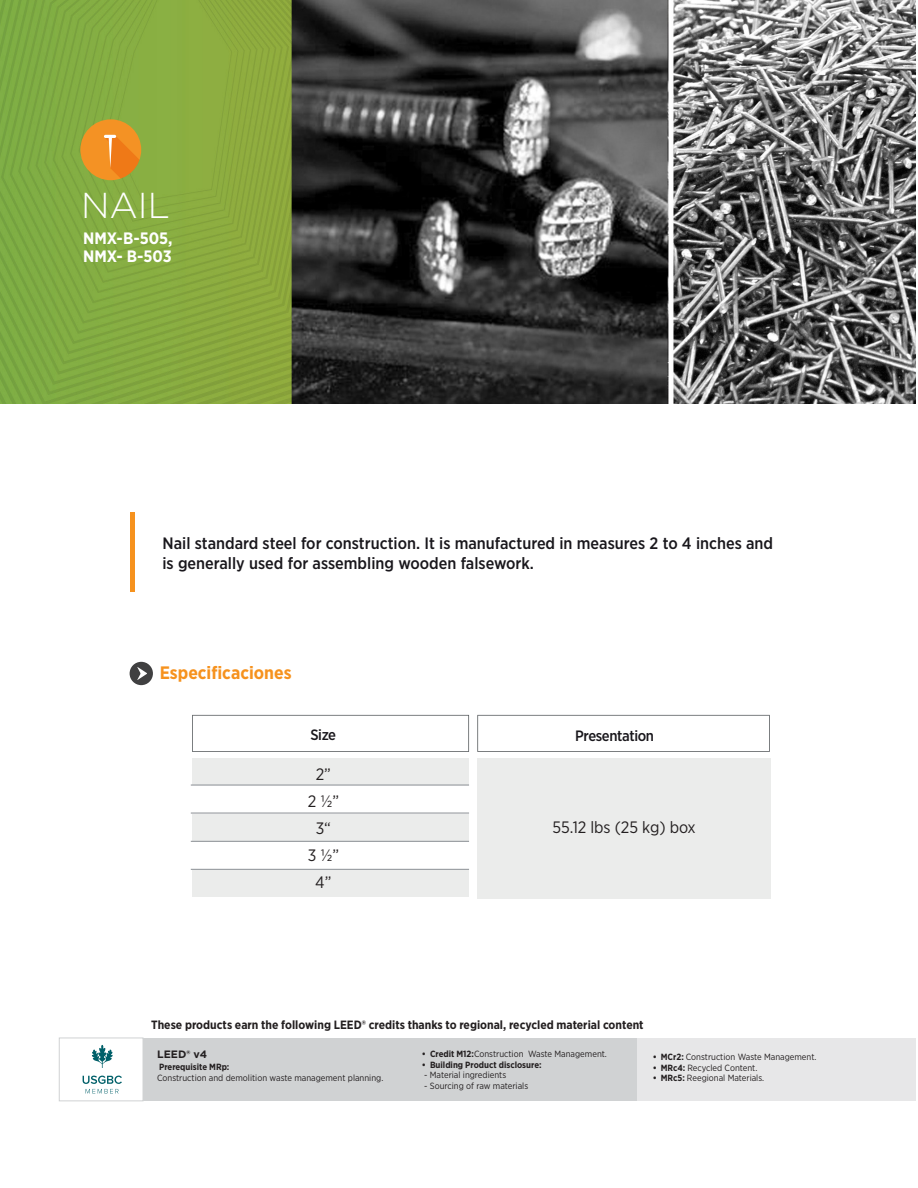
<style>
.page{position:relative;width:918px;height:1188px;background:#fff}
.page>*{position:absolute;margin:0;border:0;box-sizing:border-box;transform-origin:0 0}
.t1{font:300 36px "Gotham";color:#fff}
.t2{font:700 18px "Gotham Narrow";color:#f6921e}
.t3{font:500 16.5px/19.5px "Gotham Narrow";color:#19171c}
.t4{font:16.5px/27px "Gotham Narrow";letter-spacing:-.005em;color:#231f20;text-align:center}
.t5{font:700 16.5px/18px "Gotham Narrow";color:#fff}
.t6{font:500 15px "Gotham Narrow";letter-spacing:-.025em;color:#19171c}
.t7{font:700 12px "Gotham Narrow";color:#231f20}
.t8{font:700 10.65px "Gotham";color:#231f20}
.t9{font:9px "Gotham Narrow";color:#231f20}
.t10{font:700 9px "Gotham Narrow";color:#231f20}
.s1{font-weight:700}
</style>
<div class="page">
<img style="left:0;top:0;width:916px;height:403px">
<div style="left:143px;top:1038px;width:494px;height:63px;background:#d0d2d3"></div>
<div style="left:637px;top:1038px;width:279px;height:63px;background:#e7e7e8"></div>
<svg style="left:91px;top:1045px;width:22px;height:23px"></svg>
<svg style="left:83px;top:1076px;width:39px;height:18px"></svg>
<div style="left:59px;top:1038px;width:84px;height:63px;border:1px solid #d0d2d3"></div>
<div style="left:192px;top:758px;width:277px;height:27px;background:#ebeceb"></div>
<div style="left:192px;top:814px;width:277px;height:27px;background:#ebeceb"></div>
<div style="left:192px;top:870px;width:277px;height:27px;background:#ebeceb"></div>
<div style="left:477px;top:758px;width:294px;height:141px;background:#ebeceb"></div>
<svg style="left:192px;top:715px;width:277px;height:37px"></svg>
<svg style="left:477px;top:715px;width:293px;height:37px"></svg>
<hr style="left:191px;top:785px;width:278px;height:1px;background:#888d92">
<hr style="left:191px;top:813px;width:278px;height:1px;background:#888d92">
<hr style="left:191px;top:841px;width:278px;height:1px;background:#888d92">
<hr style="left:191px;top:869px;width:278px;height:1px;background:#888d92">
<div style="left:130px;top:662px;width:23px;height:23px;background:#404041;border-radius:50%"></div>
<svg style="left:137px;top:667px;width:10px;height:13px"></svg>
<div style="left:130px;top:512px;width:5px;height:80px;background:#f6921e"></div>
<div style="left:80px;top:119px;width:61px;height:61px;background:#f49224;border-radius:50%"></div>
<svg style="left:104px;top:135px;width:37px;height:45px"></svg>
<h1 class="t1" style="left:81px;top:182px;width:91px">NAIL</h1>
<h3 class="t5" style="left:83px;top:229px;width:91px">NMX-B-505,<br>NMX- B-503</h3>
<h3 class="t3" style="left:162px;top:533px;width:612px">Nail standard steel for construction. It is manufactured in measures 2 to 4 inches and is generally used for assembling wooden falsework.</h3>
<h2 class="t2" style="left:160px;top:662px;width:133px">Especificaciones</h2>
<h3 class="t6" style="left:310px;top:725px;width:27px">Size</h3>
<h3 class="t6" style="left:575px;top:726px;width:80px">Presentation</h3>
<h3 class="t4" style="left:308px;top:760px;width:33px">2”<br>2 ½”<br>3“<br>3 ½”<br>4”</h3>
<h3 class="t4" style="left:553px;top:814px;width:145px">55.12 lbs (25 kg) box</h3>
<h3 class="t7" style="left:151px;top:1017px;width:494px">These products earn the following LEED® credits thanks to regional, recycled material content</h3>
<p class="t10" style="left:159px;top:1061px;width:72px">Prerequisite MRp:</p>
<p class="t9" style="left:157px;top:1072px;width:228px">Construction and demolition waste management planning.</p>
<p class="t8" style="left:157px;top:1047px;width:52px">LEED® v4</p>
<p class="t9" style="left:422px;top:1048px;width:187px"><span class="s1">• Credit M12:</span>Construction Waste Management.</p>
<p class="t10" style="left:422px;top:1059px;width:121px">• Building Product disclosure:</p>
<p class="t9" style="left:424px;top:1070px;width:83px">- Material ingredients</p>
<p class="t9" style="left:424px;top:1080px;width:105px">- Sourcing of raw materials</p>
<p class="t9" style="left:653px;top:1051px;width:165px"><span class="s1">• MCr2:</span> Construction Waste Management.</p>
<p class="t9" style="left:653px;top:1062px;width:106px"><span class="s1">• MRc4:</span> Recycled Content.</p>
<p class="t9" style="left:653px;top:1073px;width:113px"><span class="s1">• MRc5:</span> Reegional Materials.</p>
</div>
